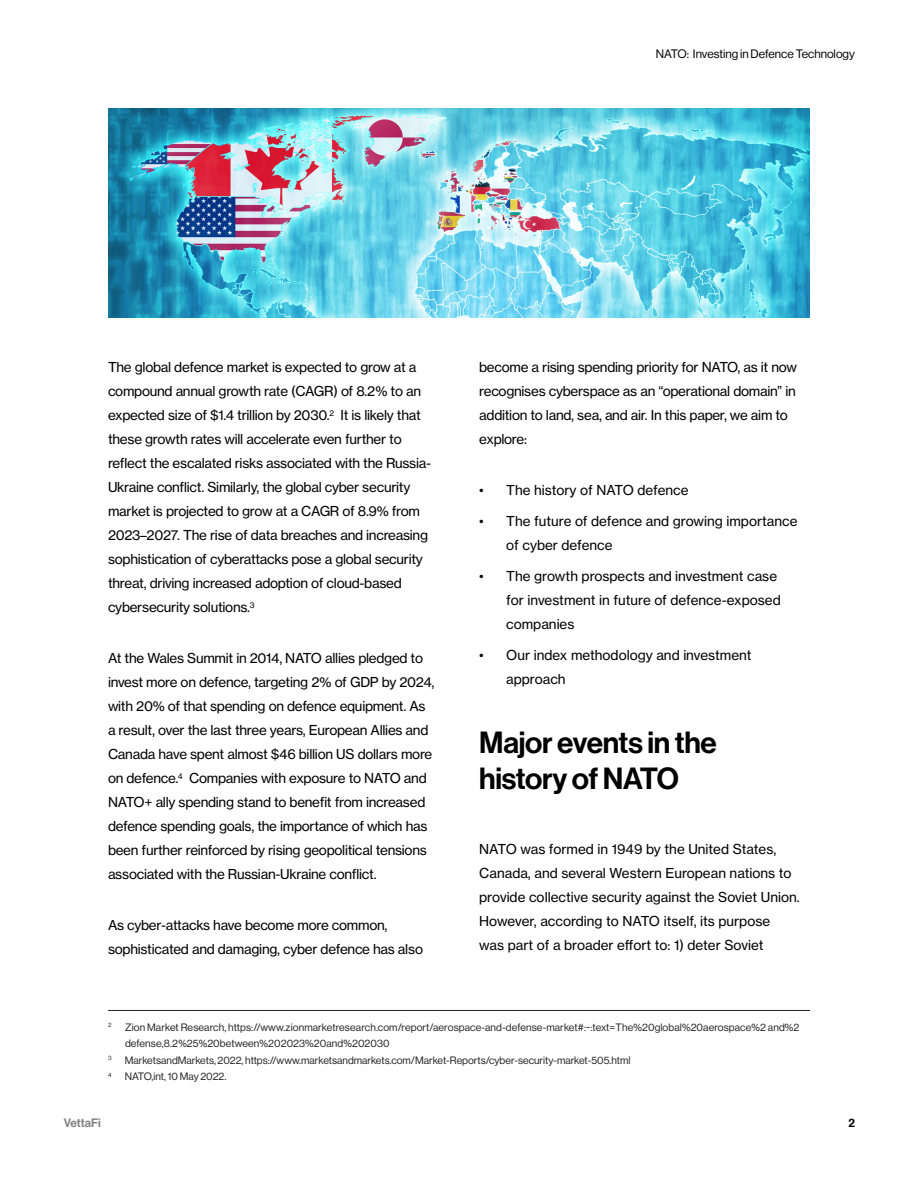
<style>
.page{position:relative;width:918px;height:1188px;background:#fff}
.page>*{position:absolute;margin:0;border:0;box-sizing:border-box;transform-origin:0 0}
.H3_Subhead{font:30px/36px "N Haas Grotesk DS Pro 65 Md";letter-spacing:-.01em;color:#000}
.Body_final{font:13.5px/24px "N Haas Grotesk TX Pro 55 Rg";letter-spacing:-.02em;color:#000}
.Body_final-2{font:13.5px/24px "N Haas Grotesk TX Pro 55 Rg";color:#000}
.t1{font:12px "N Haas Grotesk DS Pro 55 Rg";color:#000}
.t2{font:12px "N Haas Grotesk DS Pro 65 Md";letter-spacing:-.005em;color:#818181}
.t3{font:12px "N Haas Grotesk DS Pro 65 Md";color:#000}
.Footnote_with_rule{font:10.5px/16.5px "N Haas Grotesk DS Pro 55 Rg";letter-spacing:.01em;color:#232323}
.Footnote_no_rule{font:10.5px "N Haas Grotesk DS Pro 55 Rg";color:#232323}
.Footnote_no_rule-2{font:6.15px "N Haas Grotesk DS Pro 55 Rg";color:#232323}
.Footnote_with_rule-2{font:6.15px "N Haas Grotesk DS Pro 55 Rg";color:#232323}
</style>
<div class="page">
<hr style="left:108px;top:1010px;width:702px;height:1px;background:#232323">
<img style="left:108px;top:108px;width:702px;height:210px">
<p class="t1" style="left:656px;top:47px;width:201px">NATO: Investing in Defence Technology</p>
<p class="Body_final" style="left:108px;top:355px;width:325px">The global defence market is expected to grow at a compound annual growth rate (CAGR) of 8.2% to an expected size of $1.4 trillion by 2030.<sup>2</sup> It is likely that these growth rates will accelerate even further to reflect the escalated risks associated with the Russia-Ukraine conflict. Similarly, the global cyber security market is projected to grow at a CAGR of 8.9% from 2023–2027. The rise of data breaches and increasing sophistication of cyberattacks pose a global security threat, driving increased adoption of cloud-based cybersecurity solutions.<sup>3</sup></p>
<p class="Body_final" style="left:108px;top:646px;width:328px">At the Wales Summit in 2014, NATO allies pledged to invest more on defence, targeting 2% of GDP by 2024, with 20% of that spending on defence equipment. As a result, over the last three years, European Allies and Canada have spent almost $46 billion US dollars more on defence.<sup>4</sup> Companies with exposure to NATO and NATO+ ally spending stand to benefit from increased defence spending goals, the importance of which has been further reinforced by rising geopolitical tensions associated with the Russian-Ukraine conflict.</p>
<p class="Body_final" style="left:108px;top:913px;width:317px">As cyber-attacks have become more common, sophisticated and damaging, cyber defence has also</p>
<p class="Body_final" style="left:479px;top:355px;width:319px">become a rising spending priority for NATO, as it now recognises cyberspace as an “operational domain” in addition to land, sea, and air. In this paper, we aim to explore:</p>
<p class="Body_final-2" style="left:479px;top:478px;width:211px">• The history of NATO defence</p>
<p class="Body_final-2" style="left:506px;top:509px;width:293px;text-indent:-27px">• The future of defence and growing importance of cyber defence</p>
<p class="Body_final-2" style="left:506px;top:564px;width:276px;text-indent:-27px">• The growth prospects and investment case for investment in future of defence-exposed companies</p>
<p class="Body_final-2" style="left:506px;top:643px;width:247px;text-indent:-27px">• Our index methodology and investment approach</p>
<p class="H3_Subhead" style="left:479px;top:725px;width:239px">Major events in the history of NATO</p>
<p class="Body_final-2" style="left:479px;top:837px;width:322px">NATO was formed in 1949 by the United States, Canada, and several Western European nations to provide collective security against the Soviet Union.<br>However, according to NATO itself, its purpose<br>was part of a broader effort to: 1) deter Soviet</p>
<p class="Footnote_with_rule-2" style="left:108px;top:1022px;width:5px">2</p>
<p class="Footnote_with_rule" style="left:125px;top:1019px;width:676px">Zion Market Research, https://www.zionmarketresearch.com/report/aerospace-and-defense-market#:~:text=The%20global%20aerospace%2 and%2 defense,8.2%25%20between%202023%20and%202030</p>
<p class="Footnote_no_rule-2" style="left:108px;top:1055px;width:5px">3</p>
<p class="Footnote_no_rule" style="left:125px;top:1054px;width:507px">MarketsandMarkets, 2022, https://www.marketsandmarkets.com/Market-Reports/cyber-security-market-505.html</p>
<p class="Footnote_no_rule-2" style="left:108px;top:1071px;width:5px">4</p>
<p class="Footnote_no_rule" style="left:125px;top:1071px;width:103px">NATO,int, 10 May 2022.</p>
<p class="t2" style="left:64px;top:1116px;width:38px">VettaFi</p>
<p class="t3" style="left:848px;top:1116px;width:8px">2</p>
</div>
